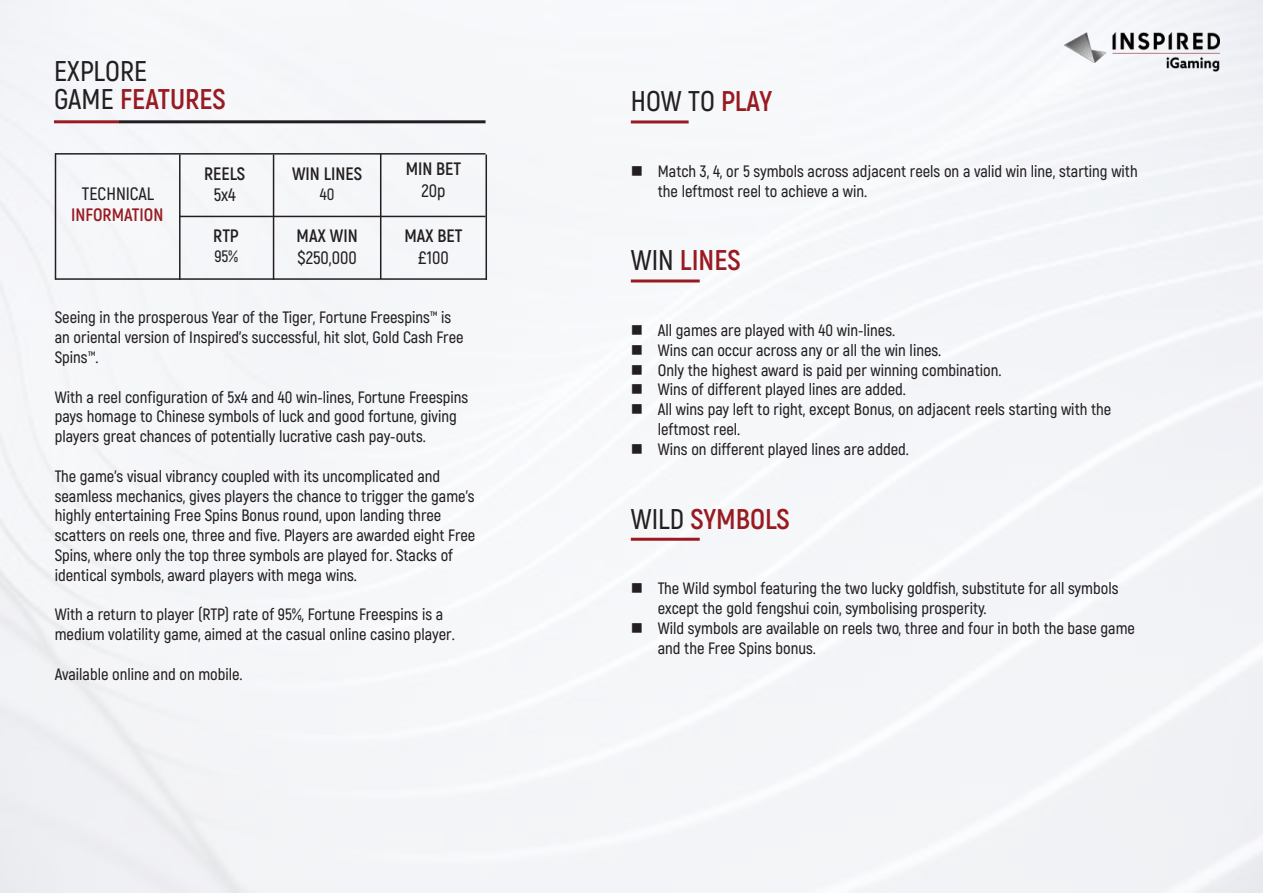
<style>
.page{position:relative;width:1263px;height:893px;background:#f5f6f8}
.page>*{position:absolute;margin:0;border:0;box-sizing:border-box;transform-origin:0 0}
.t1{font:600 28.5px/28.5px "Akrobat";color:#231f20}
.t2{font:700 28.5px "Akrobat";color:#991b22}
.t3{font:700 18px "Akrobat";color:#231f20}
.t4{font:600 18px "Akrobat";color:#231f20}
.t5{font:700 18px "Akrobat";color:#991b22}
.t6{font:600 16.5px/19.8px "Akrobat";color:#231f20}
.s1{font-weight:700;color:#991b22}
.s2{font-weight:600;color:#231f20}
</style>
<div class="page">
<div style="left:119px;top:120px;width:366px;height:3px;border:2px solid #231f20"></div>
<div style="left:54px;top:120px;width:65px;height:3px;border:2px solid #991b22"></div>
<img style="left:1065px;top:33px;width:154px;height:38px">
<div style="left:631px;top:120px;width:58px;height:3px;border:2px solid #991b22"></div>
<hr style="left:56px;top:153px;width:429px;height:2px;background:#231f20">
<hr style="left:179px;top:216px;width:306px;height:1px;background:#231f20">
<hr style="left:56px;top:278px;width:431px;height:2px;background:#231f20">
<hr style="left:55px;top:153px;width:1px;height:127px;background:#231f20">
<hr style="left:485px;top:155px;width:2px;height:125px;background:#231f20">
<hr style="left:179px;top:155px;width:2px;height:125px;background:#231f20">
<hr style="left:273px;top:155px;width:1px;height:125px;background:#231f20">
<hr style="left:380px;top:154px;width:1px;height:125px;background:#231f20">
<div style="left:631px;top:279px;width:69px;height:3px;border:2px solid #991b22"></div>
<div style="left:631px;top:538px;width:69px;height:3px;border:2px solid #991b22"></div>
<svg style="left:632px;top:166px;width:10px;height:10px"></svg>
<svg style="left:632px;top:325px;width:10px;height:10px"></svg>
<svg style="left:632px;top:345px;width:10px;height:10px"></svg>
<svg style="left:632px;top:365px;width:10px;height:9px"></svg>
<svg style="left:632px;top:384px;width:10px;height:10px"></svg>
<svg style="left:632px;top:404px;width:10px;height:10px"></svg>
<svg style="left:632px;top:444px;width:10px;height:10px"></svg>
<svg style="left:632px;top:583px;width:10px;height:10px"></svg>
<svg style="left:632px;top:623px;width:10px;height:10px"></svg>
<h1 class="t1" style="left:54px;top:56px;width:173px">EXPLORE<br>GAME <span class="s1">FEATURES</span></h1>
<h1 class="t1" style="left:631px;top:87px;width:143px">HOW TO <span class="s1">PLAY</span></h1>
<p class="t3" style="left:406px;top:157px;width:57px">MIN BET</p>
<p class="t4" style="left:421px;top:179px;width:26px">20p</p>
<p class="t6" style="left:658px;top:161px;width:481px">Match 3, 4, or 5 symbols across adjacent reels on a valid win line, starting with</p>
<p class="t3" style="left:204px;top:162px;width:43px">REELS</p>
<p class="t4" style="left:214px;top:184px;width:24px">5x4</p>
<p class="t3" style="left:292px;top:162px;width:72px">WIN LINES</p>
<p class="t6" style="left:320px;top:184px;width:16px">40</p>
<p class="t4" style="left:82px;top:183px;width:74px">TECHNICAL</p>
<p class="t6" style="left:658px;top:181px;width:211px">the leftmost reel to achieve a win.</p>
<p class="t5" style="left:71px;top:204px;width:94px">INFORMATION</p>
<p class="t3" style="left:213px;top:225px;width:27px">RTP</p>
<p class="t6" style="left:214px;top:247px;width:25px">95%</p>
<p class="t3" style="left:297px;top:225px;width:63px">MAX WIN</p>
<p class="t4" style="left:297px;top:247px;width:61px">$250,000</p>
<p class="t3" style="left:404px;top:225px;width:60px">MAX BET</p>
<p class="t4" style="left:418px;top:247px;width:32px">£100</p>
<h1 class="t2" style="left:631px;top:243px;width:111px"><span class="s2">WIN</span> LINES</h1>
<p class="t6" style="left:55px;top:308px;width:410px">Seeing in the prosperous Year of the Tiger, Fortune Freespins™ is an oriental version of Inspired’s successful, hit slot, Gold Cash Free<br>Spins™.</p>
<p class="t6" style="left:55px;top:387px;width:415px">With a reel configuration of 5x4 and 40 win-lines, Fortune Freespins pays homage to Chinese symbols of luck and good fortune, giving players great chances of potentially lucrative cash pay-outs.</p>
<p class="t6" style="left:55px;top:466px;width:422px">The game’s visual vibrancy coupled with its uncomplicated and seamless mechanics, gives players the chance to trigger the game’s highly entertaining Free Spins Bonus round, upon landing three scatters on reels one, three and five. Players are awarded eight Free Spins, where only the top three symbols are played for. Stacks of identical symbols, award players with mega wins.</p>
<p class="t6" style="left:55px;top:605px;width:402px">With a return to player (RTP) rate of 95%, Fortune Freespins is a medium volatility game, aimed at the casual online casino player.</p>
<p class="t6" style="left:55px;top:664px;width:189px">Available online and on mobile.</p>
<p class="t6" style="left:658px;top:320px;width:455px">All games are played with 40 win-lines.<br>Wins can occur across any or all the win lines.<br>Only the highest award is paid per winning combination.<br>Wins of different played lines are added.<br>All wins pay left to right, except Bonus, on adjacent reels starting with the leftmost reel.<br>Wins on different played lines are added.</p>
<h1 class="t2" style="left:631px;top:501px;width:160px"><span class="s2">WILD</span> SYMBOLS</h1>
<p class="t6" style="left:658px;top:578px;width:479px">The Wild symbol featuring the two lucky goldfish, substitute for all symbols except the gold fengshui coin, symbolising prosperity.<br>Wild symbols are available on reels two, three and four in both the base game and the Free Spins bonus.</p>
</div>
